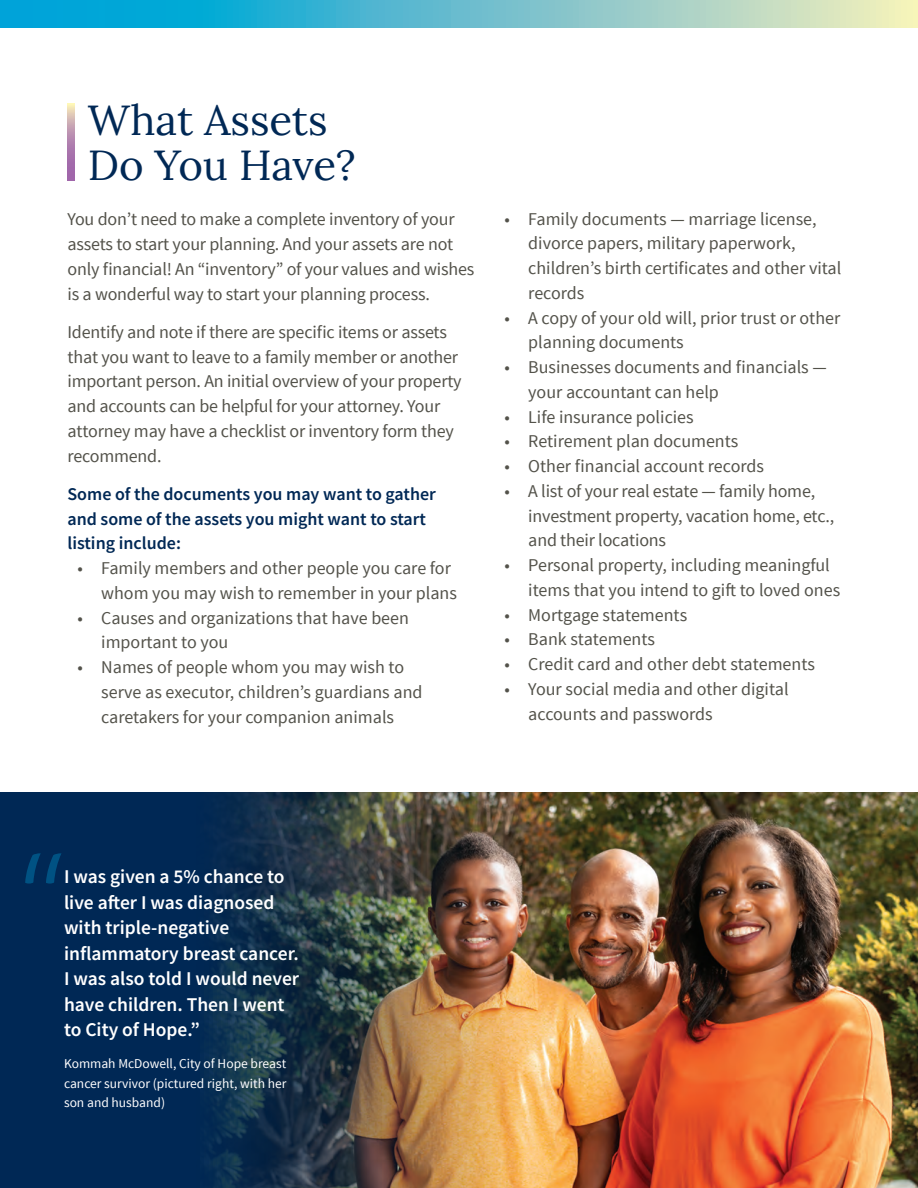
<style>
.page{position:relative;width:918px;height:1188px;background:#fff}
.page>*{position:absolute;margin:0;border:0;box-sizing:border-box;transform-origin:0 0}
.t1{font:42px/45px "Lora";color:#002855}
.t2{font:600 19.5px/25.5px "Source Sans Pro";color:#fff}
.t3{font:18px/24.8px "Source Sans Pro";letter-spacing:-.005em;color:#53524a}
.t4{font:600 18px/24.8px "Source Sans Pro";color:#002855}
.t5{font:13.5px/19.5px "Source Sans Pro";color:#fff;text-align:justify}
</style>
<div class="page">
<svg style="left:68px;top:104px;width:6px;height:76px"></svg>
<svg style="left:0;top:0;width:918px;height:28px"></svg>
<img style="left:0;top:793px;width:918px;height:395px">
<svg style="left:25px;top:853px;width:36px;height:31px"></svg>
<p class="t1" style="left:88px;top:95px;width:269px">What Assets<br>Do You Have?</p>
<p class="t3" style="left:68px;top:207px;width:408px">You don’t need to make a complete inventory of your assets to start your planning. And your assets are not only financial! An “inventory” of your values and wishes is a wonderful way to start your planning process.</p>
<p class="t3" style="left:68px;top:320px;width:396px">Identify and note if there are specific items or assets that you want to leave to a family member or another important person. An initial overview of your property and accounts can be helpful for your attorney. Your attorney may have a checklist or inventory form they recommend.</p>
<p class="t4" style="left:68px;top:481px;width:370px">Some of the documents you may want to gather and some of the assets you might want to start listing include:</p>
<p class="t3" style="left:101px;top:556px;width:357px;text-indent:-24px">• Family members and other people you care for whom you may wish to remember in your plans</p>
<p class="t3" style="left:101px;top:605px;width:309px;text-indent:-24px">• Causes and organizations that have been important to you</p>
<p class="t3" style="left:101px;top:655px;width:323px;text-indent:-24px">• Names of people whom you may wish to serve as executor, children’s guardians and caretakers for your companion animals</p>
<p class="t3" style="left:528px;top:207px;width:315px;text-indent:-24px">• Family documents — marriage license, divorce papers, military paperwork, children’s birth certificates and other vital records</p>
<p class="t3" style="left:528px;top:306px;width:314px;text-indent:-24px">• A copy of your old will, prior trust or other planning documents</p>
<p class="t3" style="left:528px;top:355px;width:300px;text-indent:-24px">• Businesses documents and financials — your accountant can help</p>
<p class="t3" style="left:505px;top:405px;width:191px">• Life insurance policies</p>
<p class="t3" style="left:505px;top:429px;width:235px">• Retirement plan documents</p>
<p class="t3" style="left:505px;top:454px;width:261px">• Other financial account records</p>
<p class="t3" style="left:528px;top:479px;width:307px;text-indent:-24px">• A list of your real estate — family home, investment property, vacation home, etc., and their locations</p>
<p class="t3" style="left:528px;top:553px;width:313px;text-indent:-24px">• Personal property, including meaningful items that you intend to gift to loved ones</p>
<p class="t3" style="left:505px;top:603px;width:184px">• Mortgage statements</p>
<p class="t3" style="left:505px;top:627px;width:152px">• Bank statements</p>
<p class="t3" style="left:505px;top:652px;width:312px">• Credit card and other debt statements</p>
<p class="t3" style="left:528px;top:677px;width:262px;text-indent:-24px">• Your social media and other digital accounts and passwords</p>
<p class="t2" style="left:64px;top:864px;width:237px">I was given a 5% chance to live after I was diagnosed with triple-negative inflammatory breast cancer.<br>I was also told I would never have children. Then I went to City of Hope.”</p>
<p class="t5" style="left:64px;top:1054px;width:224px">Kommah McDowell, City of Hope breast cancer survivor (pictured right, with her son and husband)</p>
</div>
